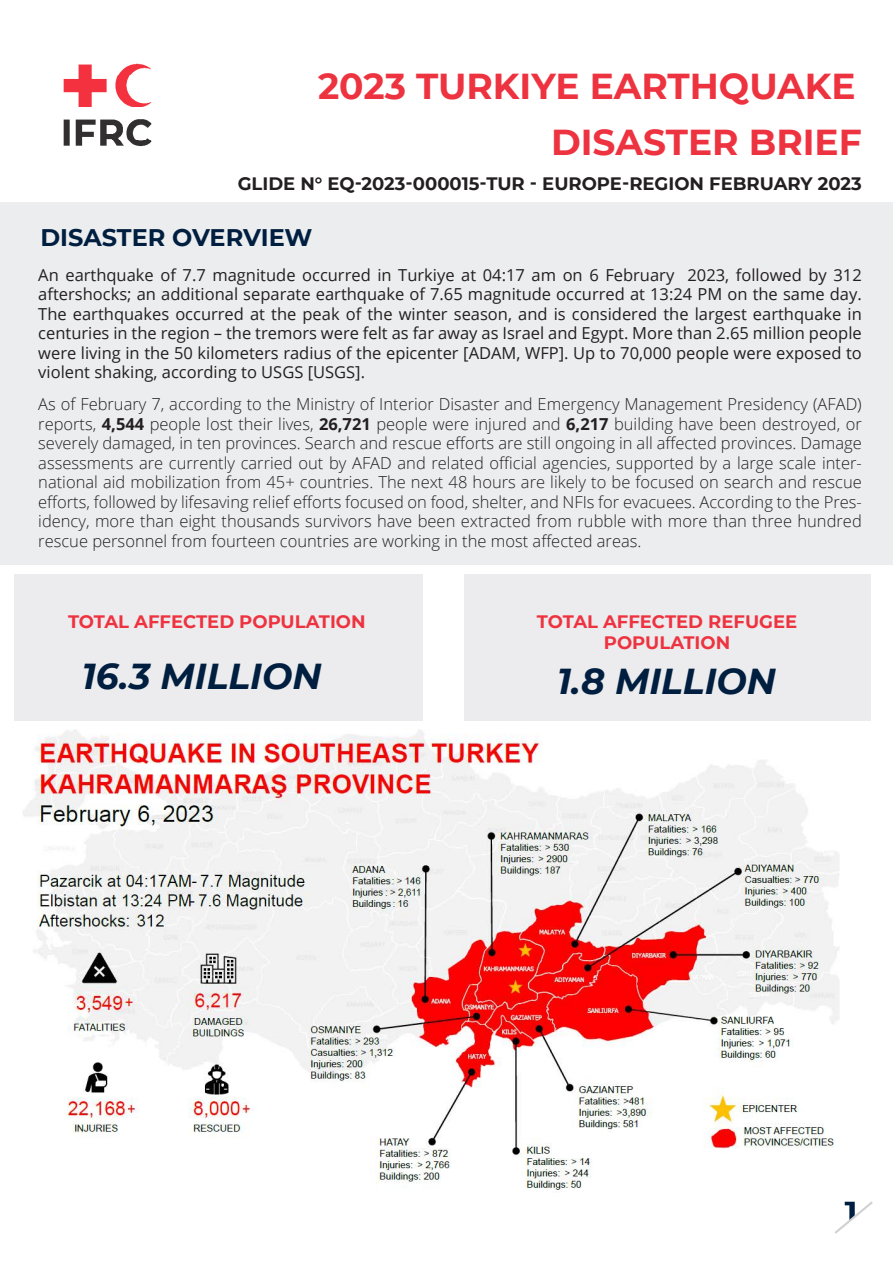
<style>
.page{position:relative;width:893px;height:1263px;background:#fff}
.page>*{position:absolute;margin:0;border:0;box-sizing:border-box;transform-origin:0 0}
.Headline{font:700 36px "Montserrat";color:#ee3340}
.Subheadline_2{font:italic 700 36px "Montserrat";color:#001f40}
.Headline_2{font:700 24px "Montserrat";color:#001f40}
.Subheadline_1{font:700 18px "Montserrat";color:#ee3340}
.Headline-2{font:700 18px "Montserrat";color:#231f20}
.Paragraph_Style_2{font:300 16.5px/19.5px "Open Sans";color:#231f20;text-align:justify}
.Paragraph_Style_2-2{font:16.5px/19.5px "Open Sans";color:#231f20}
.s1{font-weight:700}
</style>
<div class="page">
<div style="left:0;top:202px;width:893px;height:362px;background:#ecedee"></div>
<img style="left:63px;top:63px;width:89px;height:83px">
<div style="left:14px;top:574px;width:408px;height:147px;background:#ececee"></div>
<div style="left:464px;top:574px;width:406px;height:147px;background:#ececee"></div>
<svg style="left:835px;top:1201px;width:38px;height:33px"></svg>
<img style="left:23px;top:729px;width:816px;height:461px">
<p class="Headline" style="left:318px;top:61px;width:539px">2023 TURKIYE EARTHQUAKE</p>
<p class="Headline" style="left:551px;top:116px;width:312px">DISASTER BRIEF</p>
<p class="Headline-2" style="left:238px;top:171px;width:626px">GLIDE N° EQ-2023-000015-TUR - EUROPE-REGION FEBRUARY 2023</p>
<p class="Headline_2" style="left:40px;top:221px;width:274px">DISASTER OVERVIEW</p>
<p class="Paragraph_Style_2-2" style="left:687px;top:264px;width:176px">2023, followed by 312</p>
<p class="Paragraph_Style_2-2" style="left:38px;top:264px;width:825px">An earthquake of 7.7 magnitude occurred in Turkiye at 04:17 am on 6 February<br>aftershocks; an additional separate earthquake of 7.65 magnitude occurred at 13:24 PM on the same day.<br>The earthquakes occurred at the peak of the winter season, and is considered the largest earthquake in centuries in the region – the tremors were felt as far away as Israel and Egypt. More than 2.65 million people were living in the 50 kilometers radius of the epicenter [ADAM, WFP .] Up to 70,000 people were exposed to violent shaking, according to USGS [USGS .[</p>
<p class="Paragraph_Style_2" style="left:38px;top:394px;width:825px">As of February 7, according to the Ministry of Interior Disaster and Emergency Management Presidency (AFAD( reports, <span class="s1">4,544</span> people lost their lives, <span class="s1">26,721</span> people were injured and <span class="s1">6,217</span> building have been destroyed, or severely damaged in, ten provinces. Search and rescue efforts are still ongoing in all affected provinces. Damage</p>
<p class="Paragraph_Style_2" style="left:38px;top:472px;width:825px">national aid mobilization from 45+ countries. The next 48 hours are likely to be focused on search and rescue</p>
<p class="Paragraph_Style_2" style="left:38px;top:453px;width:825px">assessments are currently carried out by AFAD and related official agencies, supported by a large scale inter-</p>
<p class="Paragraph_Style_2" style="left:38px;top:492px;width:825px">efforts, followed by lifesaving relief efforts focused on food, shelter, and NFIs for evacuees. According to the Pres-</p>
<p class="Paragraph_Style_2" style="left:38px;top:531px;width:605px">rescue personnel from fourteen countries are working in the most affected areas.</p>
<p class="Paragraph_Style_2" style="left:38px;top:511px;width:825px">idency, more than eight thousands survivors have been extracted from rubble with more than three hundred</p>
<p class="Subheadline_1" style="left:68px;top:609px;width:299px">TOTAL AFFECTED POPULATION</p>
<p class="Subheadline_2" style="left:82px;top:650px;width:241px">16.3 MILLION</p>
<p class="Subheadline_1" style="left:537px;top:609px;width:262px">TOTAL AFFECTED REFUGEE</p>
<p class="Subheadline_1" style="left:604px;top:630px;width:128px">POPULATION</p>
<p class="Subheadline_2" style="left:557px;top:655px;width:220px">1.8 MILLION</p>
</div>
